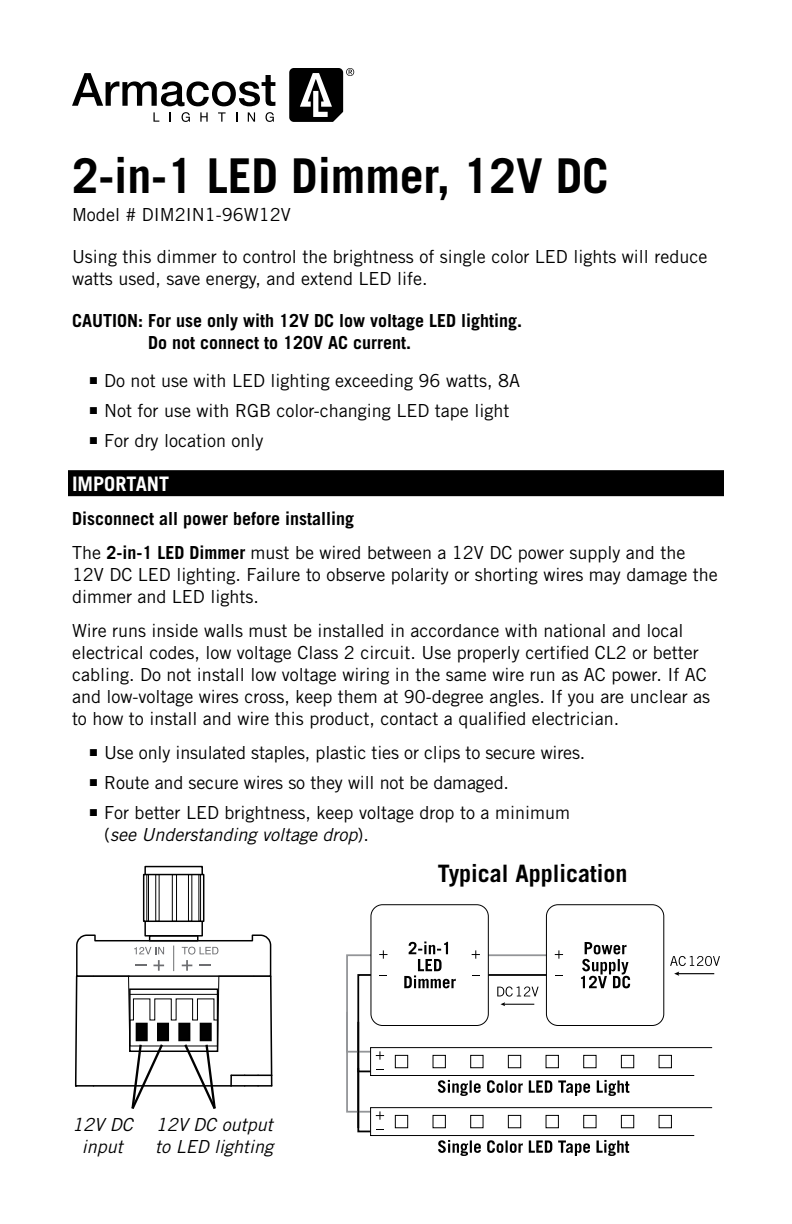
<style>
.page{position:relative;width:792px;height:1224px;background:#fff}
.page>*{position:absolute;margin:0;border:0;box-sizing:border-box;transform-origin:0 0}
.t1{font:700 48px "Trade Gothic LT Std";letter-spacing:-.005em;color:#000}
.t2{font:700 24px "Trade Gothic LT Std";color:#000}
.t3{font:700 20px "Trade Gothic LT Std";color:#fff}
.t4{font:18px/22px "Trade Gothic LT Std";color:#000}
.t5{font:700 18px/22px "Trade Gothic LT Std";color:#000}
.t6{font:italic 18px/22px "Trade Gothic LT Std";color:#000;text-align:center}
.s1{font-weight:400}
.s2{font-style:normal}
</style>
<div class="page">
<div style="left:144px;top:866px;width:59px;height:71px;border:1px solid #000"></div>
<svg style="left:144px;top:875px;width:60px;height:46px"></svg>
<div style="left:143px;top:874px;width:61px;height:48px;border:1px solid #000"></div>
<div style="left:172px;top:874px;width:5px;height:48px;border:1px solid #000"></div>
<div style="left:146px;top:874px;width:3px;height:48px;border:1px solid #000"></div>
<div style="left:188px;top:874px;width:4px;height:48px;border:1px solid #000"></div>
<div style="left:199px;top:874px;width:2px;height:48px;border:1px solid #000"></div>
<svg style="left:74px;top:934px;width:199px;height:175px"></svg>
<div style="left:68px;top:470px;width:656px;height:26px;background:#000"></div>
<div style="left:546px;top:904px;width:118px;height:122px;border:1px solid #000;border-radius:12px"></div>
<div style="left:371px;top:904px;width:118px;height:122px;border:1px solid #000;border-radius:12px"></div>
<svg style="left:346px;top:941px;width:374px;height:215px"></svg>
<svg style="left:72px;top:73px;width:203px;height:33px"></svg>
<svg style="left:289px;top:68px;width:65px;height:54px"></svg>
<svg style="left:153px;top:112px;width:6px;height:10px"></svg>
<svg style="left:182px;top:112px;width:8px;height:10px"></svg>
<svg style="left:200px;top:112px;width:8px;height:10px"></svg>
<svg style="left:218px;top:112px;width:8px;height:10px"></svg>
<svg style="left:248px;top:112px;width:7px;height:10px"></svg>
<svg style="left:265px;top:112px;width:9px;height:10px"></svg>
<h1 class="t1" style="left:72px;top:146px;width:538px">2-in-1 LED Dimmer, 12V DC</h1>
<p class="t4" style="left:72px;top:203px;width:220px">Model # DIM2IN1-96W12V</p>
<p class="t4" style="left:72px;top:245px;width:637px">Using this dimmer to control the brightness of single color LED lights will reduce watts used, save energy, and extend LED life.</p>
<p class="t5" style="left:148px;top:309px;width:376px;text-indent:-76px">CAUTION: For use only with 12V DC low voltage LED lighting.<br>Do not connect to 120V AC current.</p>
<p class="t4" style="left:104px;top:365px;width:417px;line-height:30px">Do not use with LED lighting exceeding 96 watts, 8A<br>Not for use with RGB color-changing LED tape light<br>For dry location only</p>
<p class="t3" style="left:72px;top:471px;width:99px">IMPORTANT</p>
<p class="t5" style="left:72px;top:501px;width:615px;line-height:34px">Disconnect all power before installing<br><span class="s1">The</span> 2-in-1 LED Dimmer <span class="s1">must be wired between a 12V DC power supply and the</span></p>
<p class="t4" style="left:72px;top:563px;width:647px">12V DC LED lighting. Failure to observe polarity or shorting wires may damage the dimmer and LED lights.</p>
<p class="t4" style="left:72px;top:619px;width:640px">Wire runs inside walls must be installed in accordance with national and local electrical codes, low voltage Class 2 circuit. Use properly certified CL2 or better cabling. Do not install low voltage wiring in the same wire run as AC power. If AC and low-voltage wires cross, keep them at 90-degree angles. If you are unclear as to how to install and wire this product, contact a qualified electrician.</p>
<p class="t4" style="left:104px;top:737px;width:483px;line-height:30px">Use only insulated staples, plastic ties or clips to secure wires.<br>Route and secure wires so they will not be damaged.<br>For better LED brightness, keep voltage drop to a minimum</p>
<p class="t6" style="left:104px;top:824px;width:266px"><span class="s2">(</span>see Understanding voltage drop<span class="s2">).</span></p>
<h2 class="t2" style="left:438px;top:858px;width:191px">Typical Application</h2>
<p class="t6" style="left:72px;top:1114px;width:62px">12V DC input</p>
<p class="t6" style="left:155px;top:1114px;width:120px;text-align:left">12V DC output to LED lighting</p>
</div>
